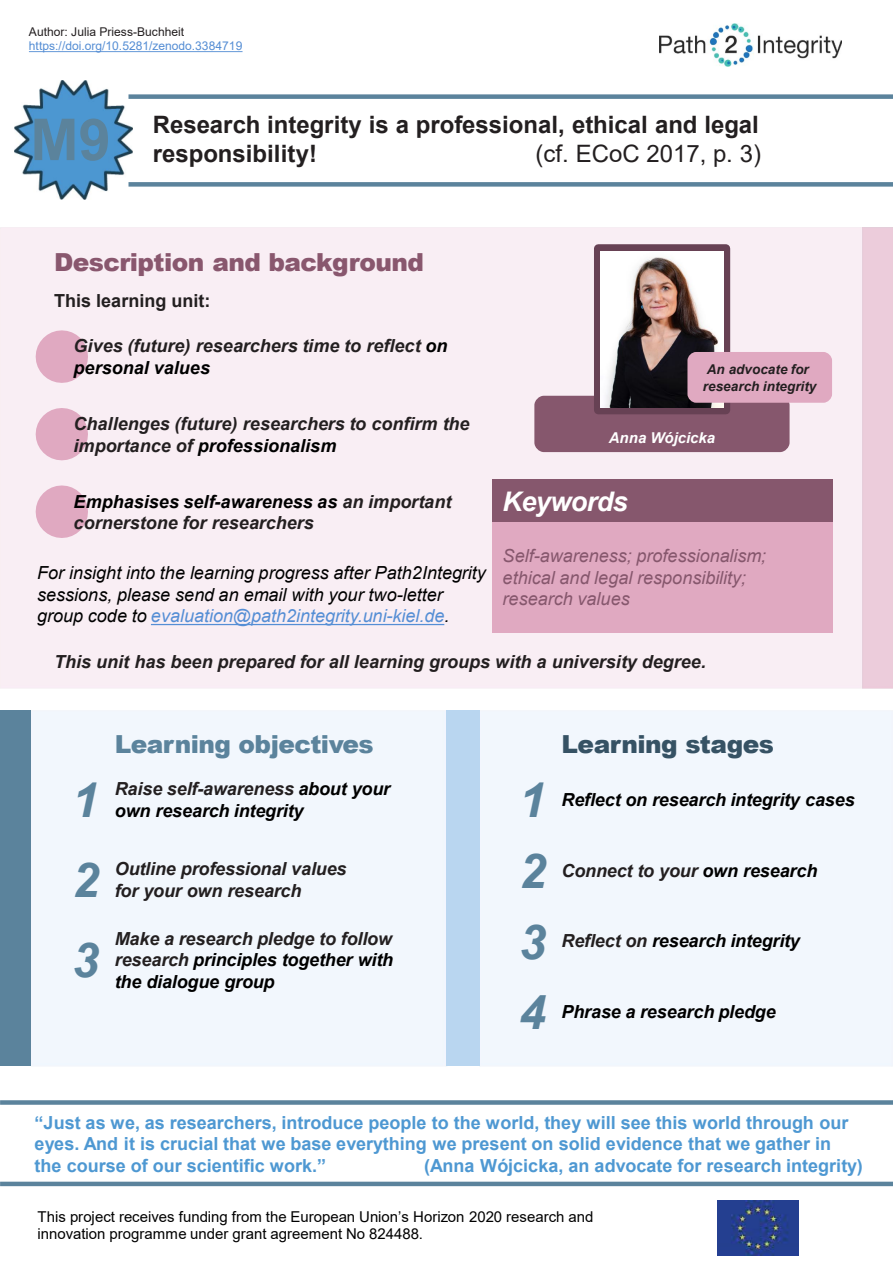
<style>
.page{position:relative;width:893px;height:1264px;background:#fff}
.page>*{position:absolute;margin:0;border:0;box-sizing:border-box;transform-origin:0 0}
.t1{font:700 57.75px "Arial";color:#5b839c}
.t2{font:italic 700 48px/70.7px "Arial";color:#5b839c}
.t3{font:italic 700 27px "Arial";letter-spacing:-.02em;color:#fff}
.t4{font:900 24.9px "Arial";letter-spacing:-.02em;color:#89576e}
.t5{font:900 24.9px "Arial";letter-spacing:-.02em;color:#5b839c}
.t6{font:900 24.9px "Arial";letter-spacing:-.02em;color:#365264}
.t7{font:700 24px/28.8px "Arial";color:#231f20}
.t8{font:24px "Arial";color:#231f20}
.t9{font:italic 700 18px/21.6px "Arial";color:#231f20}
.t10{font:700 18px/21.6px "Arial";color:#4e98d2}
.t11{font:italic 700 18px/21.6px "Arial";letter-spacing:-.01em;color:#000}
.t12{font:italic 18px/21.3px "Arial";color:#000}
.t13{font:italic 18px/21.3px "Arial";color:#86576d}
.t14{font:700 18px "Arial";color:#231f20}
.t15{font:15px/17.7px "Arial";color:#000}
.t16{font:italic 700 15px "Arial";color:#fff}
.t17{font:italic 700 13.5px/16.2px "Arial";color:#231f20}
.t18{font:12px "Arial";letter-spacing:-.005em;color:#548dd4}
.t19{font:12px "Arial";color:#231f20}
.s1{color:#000}
.s2{color:#558ed5}
.s3{color:#231f20}
</style>
<div class="page">
<div style="left:30px;top:710px;width:417px;height:356px;background:#f2f7fd"></div>
<div style="left:0;top:710px;width:31px;height:355px;background:#5b839c"></div>
<div style="left:0;top:227px;width:892px;height:461px;background:#f9eef4"></div>
<svg style="left:36px;top:330px;width:52px;height:53px;background:#e5b8cc"></svg>
<svg style="left:36px;top:408px;width:52px;height:52px;background:#e5b7cb"></svg>
<svg style="left:36px;top:485px;width:52px;height:53px;background:#e5b8cc"></svg>
<img style="left:14px;top:80px;width:118px;height:119px">
<div style="left:446px;top:710px;width:34px;height:355px;background:#b9d6f0"></div>
<div style="left:128px;top:94px;width:764px;height:5px;background:#5b839c"></div>
<svg style="left:128px;top:182px;width:764px;height:4px;background:#5f869e"></svg>
<img style="left:717px;top:1200px;width:81px;height:54px">
<img style="left:660px;top:24px;width:181px;height:42px">
<svg style="left:29px;top:51px;width:213px;height:1px"></svg>
<svg style="left:0;top:1100px;width:892px;height:4px;background:#658aa2"></svg>
<svg style="left:0;top:1181px;width:892px;height:4px;background:#7697ac"></svg>
<div style="left:534px;top:395px;width:255px;height:57px;background:#86576d;border-radius:9px"></div>
<div style="left:594px;top:244px;width:136px;height:170px;border:9px solid #674154"></div>
<svg style="left:151px;top:623px;width:293px;height:2px"></svg>
<img style="left:600px;top:251px;width:123px;height:156px">
<div style="left:687px;top:352px;width:145px;height:50px;background:#e0a9c1;border-radius:8px"></div>
<div style="left:492px;top:479px;width:340px;height:43px;background:#86576d"></div>
<div style="left:492px;top:522px;width:340px;height:110px;background:#e0a9c1"></div>
<p class="t19" style="left:29px;top:23px;width:157px">Author: Julia Priess-Buchheit</p>
<p class="t18" style="left:29px;top:37px;width:215px">https://doi.org/10.5281/zenodo.3384719</p>
<h1 class="t1" style="left:30px;top:99px;width:82px">M9</h1>
<h3 class="t7" style="left:153px;top:111px;width:607px">Research integrity is a professional, ethical and legal responsibility!</h3>
<h3 class="t8" style="left:535px;top:137px;width:227px">(cf. ECoC 2017, p. 3)</h3>
<h3 class="t4" style="left:54px;top:244px;width:371px">Description and background</h3>
<p class="t14" style="left:54px;top:288px;width:158px">This learning unit:</p>
<p class="t9" style="left:74px;top:336px;width:375px">Gives (future) researchers time to reflect <span class="s1">on personal values</span></p>
<p class="t9" style="left:74px;top:413px;width:397px">Challenges (future) researchers to confirm the importance of <span class="s1">professionalism</span></p>
<p class="t9" style="left:74px;top:491px;width:379px"><span class="s1">Emphasises self-awareness as</span> an important cornerstone for researchers</p>
<p class="t12" style="left:37px;top:562px;width:450px">For insight into the learning progress after Path2Integrity sessions, please send an email with your two-letter group code to <span class="s2">evaluation@path2integrity.uni-kiel.de</span>.</p>
<p class="t17" style="left:703px;top:362px;width:115px">An advocate for research integrity</p>
<p class="t16" style="left:608px;top:427px;width:108px">Anna Wójcicka</p>
<h3 class="t3" style="left:502px;top:483px;width:127px">Keywords</h3>
<p class="t13" style="left:502px;top:545px;width:265px">Self-awareness; professionalism; ethical and legal responsibility; research values</p>
<p class="t9" style="left:54px;top:651px;width:653px">This unit has been prepared for all learning groups with a university degree.</p>
<h3 class="t5" style="left:115px;top:725px;width:260px">Learning objectives</h3>
<h3 class="t6" style="left:561px;top:725px;width:214px">Learning stages</h3>
<h2 class="t2" style="left:519px;top:766px;width:28px">1</h2>
<h2 class="t2" style="left:72px;top:766px;width:28px">1</h2>
<p class="t11" style="left:115px;top:778px;width:277px"><span class="s3">Raise self-awareness</span> about your own research integrity</p>
<p class="t11" style="left:561px;top:788px;width:294px">Reflect on research integrity cases</p>
<h2 class="t2" style="left:72px;top:841px;width:28px;line-height:79.9px">2<br>3</h2>
<h2 class="t2" style="left:519px;top:837px;width:28px;text-align:justify">2<br>3<br>4</h2>
<p class="t9" style="left:115px;top:858px;width:233px">Outline professional values</p>
<p class="t9" style="left:561px;top:860px;width:257px">Connect to your <span class="s1">own research</span></p>
<p class="t9" style="left:115px;top:880px;width:188px">for your own research</p>
<p class="t11" style="left:115px;top:927px;width:280px;text-align:justify"><span class="s3">Make a research pledge to follow research</span> principles together with the dialogue group</p>
<p class="t11" style="left:561px;top:930px;width:240px"><span class="s3">Reflect on</span> research integrity</p>
<p class="t11" style="left:561px;top:1001px;width:215px">Phrase a research pledge</p>
<p class="t10" style="left:35px;top:1111px;width:815px">“Just as we, as researchers, introduce people to the world, they will see this world through our eyes. And it is crucial that we base everything we present on solid evidence that we gather in the course of our scientific work.”</p>
<p class="t10" style="left:424px;top:1154px;width:440px">(Anna Wójcicka, an advocate for research integrity)</p>
<p class="t15" style="left:38px;top:1207px;width:557px">This project receives funding from the European Union’s Horizon 2020 research and innovation programme under grant agreement No 824488.</p>
</div>
